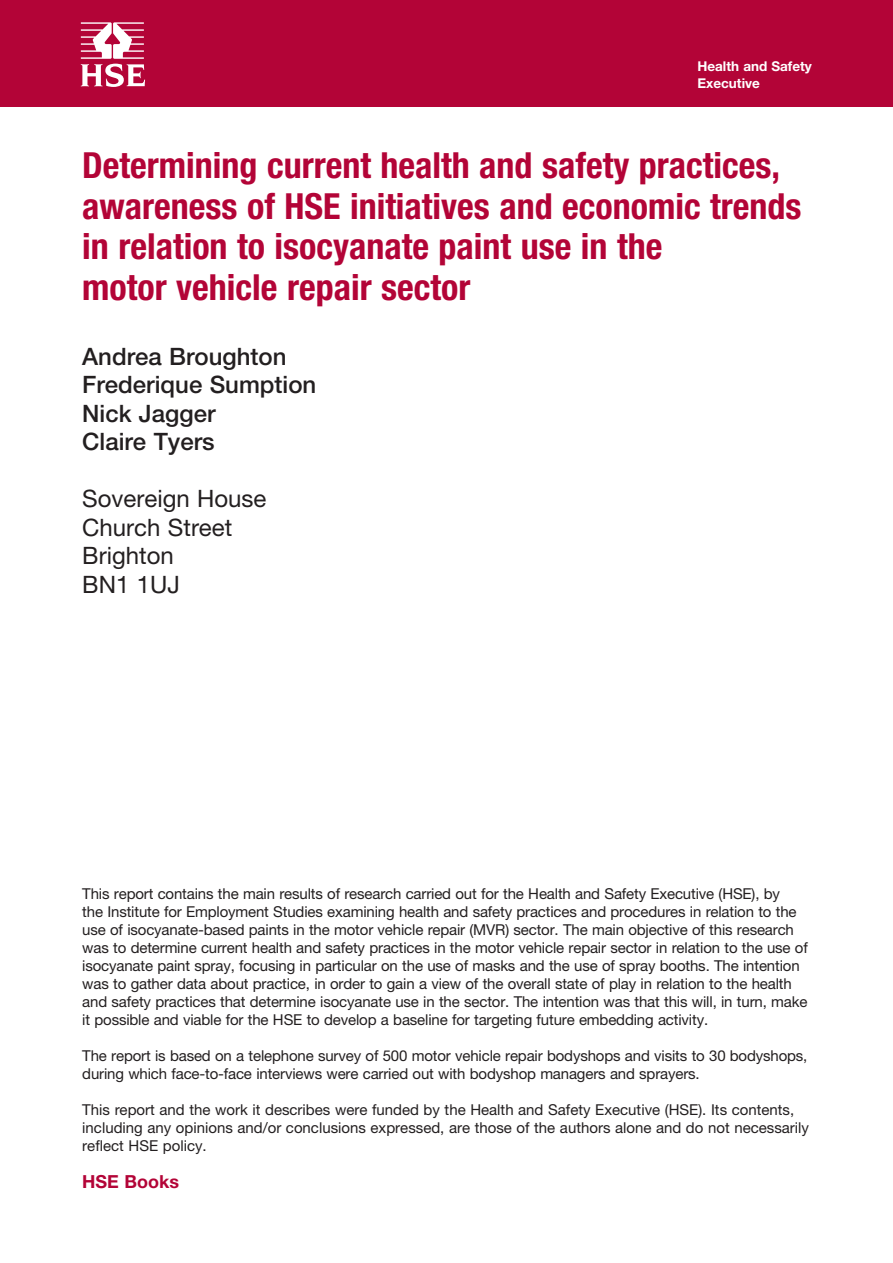
<style>
.page{position:relative;width:893px;height:1263px;background:#fff}
.page>*{position:absolute;margin:0;border:0;box-sizing:border-box;transform-origin:0 0}
.t1{font:700 condensed 36px/40.5px "Helvetica Neue";color:#b30437}
.t2{font:500 24px/28.5px "Helvetica Neue";color:#231f20}
.t3{font:24px/28.5px "Helvetica Neue";color:#231f20}
.t4{font:700 18px "Helvetica Neue";color:#b30437}
.t5{font:15px/18px "Helvetica Neue";letter-spacing:-.01em;color:#231f20}
.t6{font:700 13.5px/16.5px "Helvetica Neue";color:#fff}
</style>
<div class="page">
<div style="left:0;top:0;width:893px;height:106px;background:#b30437"></div>
<svg style="left:81px;top:22px;width:64px;height:65px"></svg>
<p class="t6" style="left:697px;top:58px;width:116px">Health and Safety<br>Executive</p>
<h1 class="t1" style="left:82px;top:145px;width:721px">Determining current health and safety practices, awareness of HSE initiatives and economic trends in relation to isocyanate paint use in the<br>motor vehicle repair sector</h1>
<h2 class="t2" style="left:82px;top:342px;width:236px">Andrea Broughton<br>Frederique Sumption<br>Nick Jagger<br>Claire Tyers</h2>
<h2 class="t3" style="left:82px;top:484px;width:186px">Sovereign House<br>Church Street<br>Brighton<br>BN1 1UJ</h2>
<p class="t5" style="left:82px;top:884px;width:727px">This report contains the main results of research carried out for the Health and Safety Executive (HSE), by<br>the Institute for Employment Studies examining health and safety practices and procedures in relation to the use of isocyanate-based paints in the motor vehicle repair (MVR) sector. The main objective of this research was to determine current health and safety practices in the motor vehicle repair sector in relation to the use of isocyanate paint spray, focusing in particular on the use of masks and the use of spray booths. The intention was to gather data about practice, in order to gain a view of the overall state of play in relation to the health and safety practices that determine isocyanate use in the sector. The intention was that this will, in turn, make it possible and viable for the HSE to develop a baseline for targeting future embedding activity.</p>
<p class="t5" style="left:82px;top:1046px;width:727px">The report is based on a telephone survey of 500 motor vehicle repair bodyshops and visits to 30 bodyshops, during which face-to-face interviews were carried out with bodyshop managers and sprayers.</p>
<p class="t5" style="left:82px;top:1100px;width:728px">This report and the work it describes were funded by the Health and Safety Executive (HSE). Its contents, including any opinions and/or conclusions expressed, are those of the authors alone and do not necessarily reflect HSE policy.</p>
<p class="t4" style="left:82px;top:1171px;width:98px">HSE Books</p>
</div>
